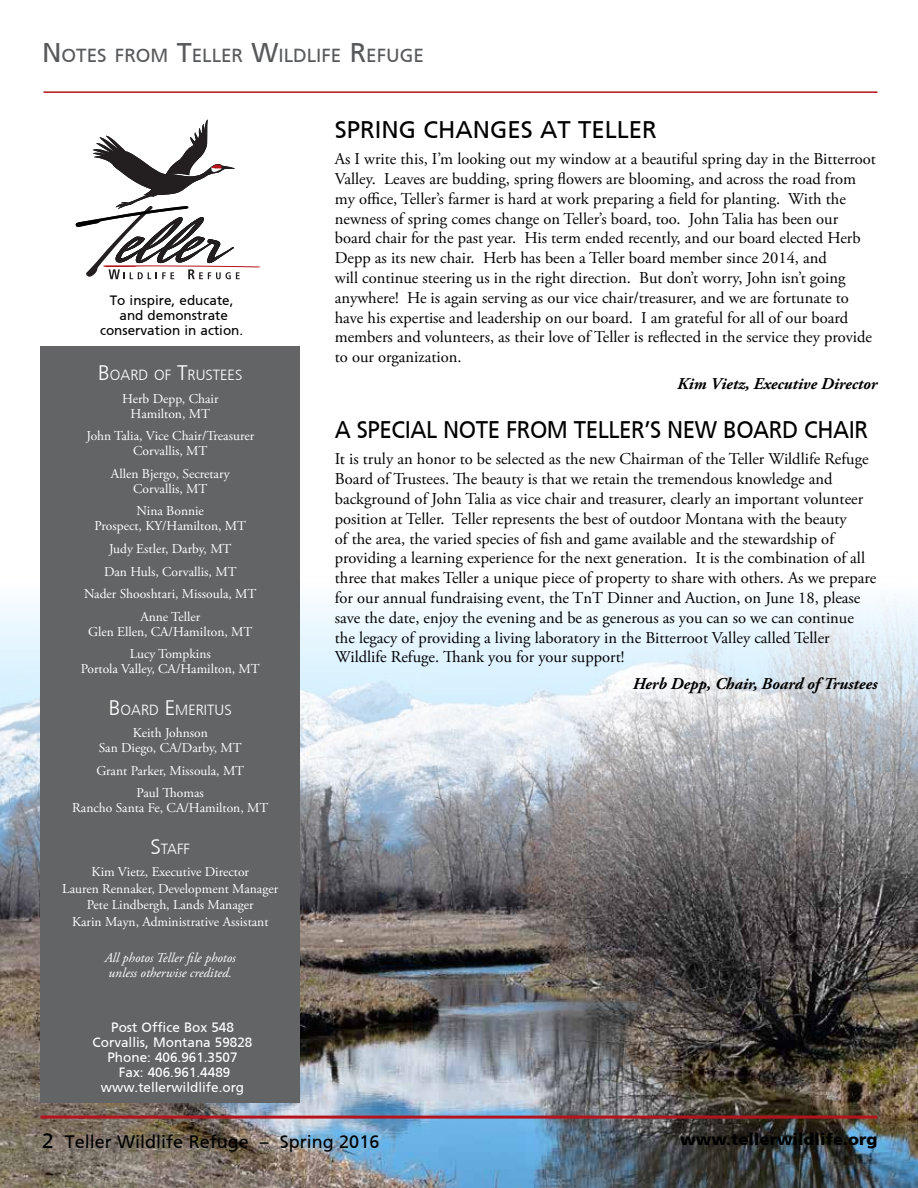
<style>
.page{position:relative;width:918px;height:1188px;background:#fff}
.page>*{position:absolute;margin:0;border:0;box-sizing:border-box;transform-origin:0 0}
.t1{font:24px "Frutiger CE";letter-spacing:-.02em;color:#000;scale:.93 1}
.t2{font:24px "Frutiger CE";color:#000}
.t3{font:18.9px "Frutiger CE";color:#58595b}
.t4{font:18px "Frutiger CE";color:#000}
.t5{font:16.5px/19.8px "Adobe Garamond Pro";color:#000}
.t6{font:italic 700 16.5px "Adobe Garamond Pro";color:#000}
.t7{font:900 16.5px "Frutiger CE";color:#000}
.t8{font:300 14.7px "Frutiger CE";color:#fff}
.t9{font:13.5px/15px "Adobe Garamond Pro";color:#fff;text-align:center}
.t10{font:13.5px/15px "Frutiger CE";color:#fff;text-align:center}
.t11{font:13.5px/15px "Frutiger CE";color:#000;text-align:center}
.t12{font:italic 13.5px/15px "Adobe Garamond Pro";color:#fff}
.s1{font-size:27px}
.s2{font-size:21px}
</style>
<div class="page">
<img style="left:0;top:595px;width:918px;height:593px">
<hr style="left:40px;top:1116px;width:838px;height:3px;background:#b5121b">
<div style="left:40px;top:347px;width:260px;height:756px;background:#636466"></div>
<hr style="left:44px;top:91px;width:834px;height:2px;background:#b5121b">
<svg style="left:76px;top:120px;width:184px;height:159px"></svg>
<p class="t3" style="left:42px;top:45px;width:383px"><span class="s1">N</span>OTES FROM <span class="s1">T</span>ELLER <span class="s1">W</span>ILDLIFE <span class="s1">R</span>EFUGE</p>
<p class="t11" style="left:100px;top:293px;width:145px">To inspire, educate, and demonstrate conservation in action.</p>
<p class="t8" style="left:98px;top:367px;width:146px"><span class="s2">B</span>OARD OF <span class="s2">T</span>RUSTEES</p>
<p class="t9" style="left:122px;top:392px;width:98px">Herb Depp, Chair<br>Hamilton, MT</p>
<p class="t9" style="left:86px;top:429px;width:169px">John Talia, Vice Chair/Treasurer<br>Corvallis, MT</p>
<p class="t9" style="left:111px;top:467px;width:120px">Allen Bjergo, Secretary<br>Corvallis, MT</p>
<p class="t9" style="left:95px;top:504px;width:153px">Nina Bonnie<br>Prospect, KY/Hamilton, MT</p>
<p class="t9" style="left:84px;top:538px;width:174px;line-height:22.5px">Judy Estler, Darby, MT<br>Dan Huls, Corvallis, MT<br>Nader Shooshtari, Missoula, MT<br>Anne Teller</p>
<p class="t9" style="left:88px;top:620px;width:166px;line-height:22.5px">Glen Ellen, CA/Hamilton, MT<br>Lucy Tompkins</p>
<p class="t9" style="left:81px;top:662px;width:181px">Portola Valley, CA/Hamilton, MT</p>
<p class="t8" style="left:109px;top:701px;width:124px"><span class="s2">B</span>OARD <span class="s2">E</span> MERITUS</p>
<p class="t9" style="left:99px;top:726px;width:144px">Keith Johnson<br>San Diego, CA/Darby, MT</p>
<p class="t9" style="left:96px;top:760px;width:149px;line-height:22.5px">Grant Parker, Missoula, MT<br>Paul Thomas</p>
<p class="t9" style="left:72px;top:801px;width:198px">Rancho Santa Fe, CA/Hamilton, MT</p>
<p class="t8" style="left:150px;top:840px;width:41px"><span class="s2">S</span>TAFF</p>
<p class="t9" style="left:62px;top:864px;width:217px;line-height:16.5px">Kim Vietz, Executive Director<br>Lauren Rennaker, Development Manager Pete Lindbergh, Lands Manager<br>Karin Mayn, Administrative Assistant</p>
<p class="t12" style="left:105px;top:950px;width:133px">All photos Teller file photos unless otherwise credited.</p>
<p class="t10" style="left:93px;top:1020px;width:161px">Post Office Box 548<br>Corvallis, Montana 59828<br>Phone: 406.961.3507<br>Fax: 406.961.4489 www.tellerwildlife.org</p>
<h1 class="t2" style="left:335px;top:115px;width:324px">SPRING CHANGES AT TELLER</h1>
<p class="t5" style="left:335px;top:150px;width:543px">As I write this, I’m looking out my window at a beautiful spring day in the Bitterroot Valley. Leaves are budding, spring flowers are blooming, and across the road from my office, Teller’s farmer is hard at work preparing a field for planting. With the newness of spring comes change on Teller’s board, too. John Talia has been our board chair for the past year. His term ended recently, and our board elected Herb Depp as its new chair. Herb has been a Teller board member since 2014, and<br>will continue steering us in the right direction. But don’t worry, John isn’t going anywhere! He is again serving as our vice chair/treasurer, and we are fortunate to have his expertise and leadership on our board. I am grateful for all of our board members and volunteers, as their love of Teller is reflected in the service they provide to our organization.</p>
<p class="t6" style="left:677px;top:374px;width:202px">Kim Vietz, Executive Director</p>
<h1 class="t1" style="left:335px;top:415px;width:575px">A SPECIAL NOTE FROM TELLER’S NEW BOARD CHAIR</h1>
<p class="t5" style="left:335px;top:450px;width:543px">It is truly an honor to be selected as the new Chairman of the Teller Wildlife Refuge Board of Trustees. The beauty is that we retain the tremendous knowledge and background of John Talia as vice chair and treasurer, clearly an important volunteer position at Teller. Teller represents the best of outdoor Montana with the beauty<br>of the area, the varied species of fish and game available and the stewardship of providing a learning experience for the next generation. It is the combination of all three that makes Teller a unique piece of property to share with others. As we prepare for our annual fundraising event, the TnT Dinner and Auction, on June 18, please save the date, enjoy the evening and be as generous as you can so we can continue the legacy of providing a living laboratory in the Bitterroot Valley called Teller Wildlife Refuge. Thank you for your support!</p>
<p class="t6" style="left:633px;top:674px;width:246px">Herb Depp, Chair, Board of Trustees</p>
<p class="t4" style="left:42px;top:1131px;width:339px"><span class="s2">2</span> Teller Wildlife Refuge – Spring 2016</p>
<p class="t7" style="left:680px;top:1129px;width:199px">www.tellerwildlife.org</p>
</div>
